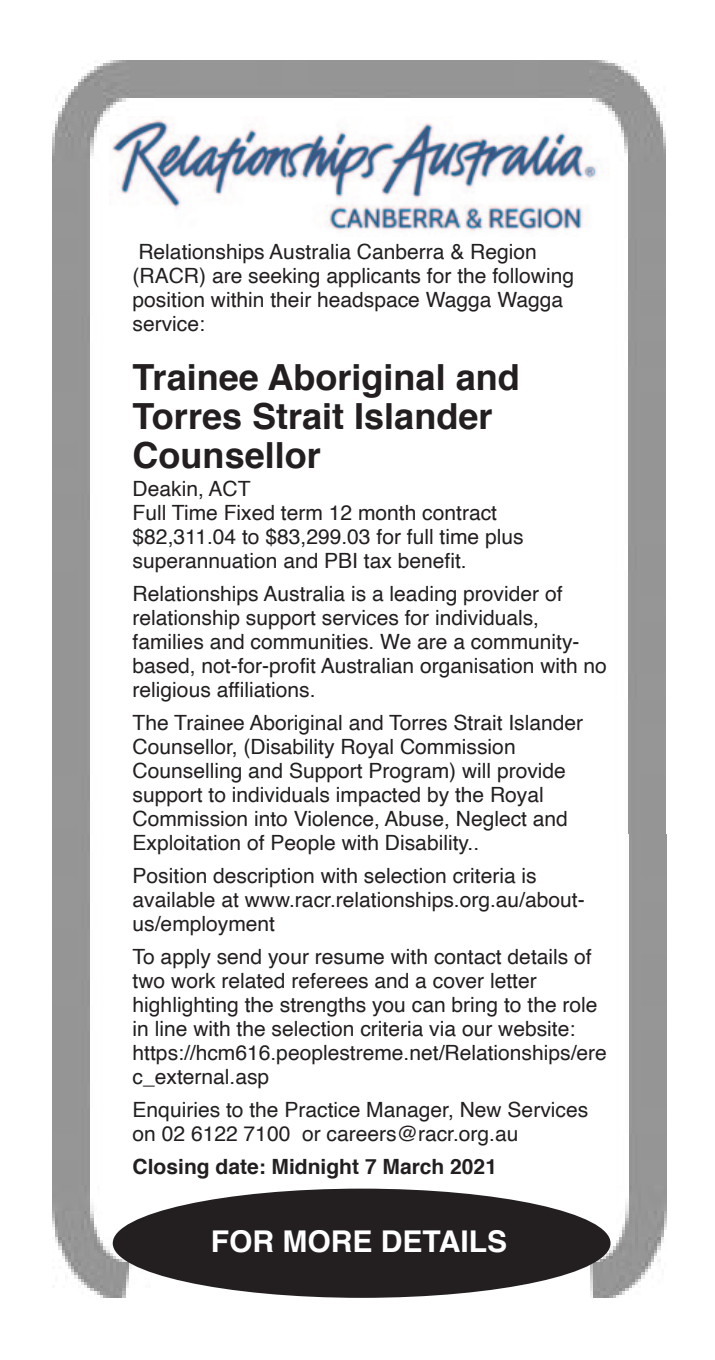
<style>
.page{position:relative;width:715px;height:1360px;background:#fff}
.page>*{position:absolute;margin:0;border:0;box-sizing:border-box;transform-origin:0 0}
.t1{font:700 36px/39px "Helvetica";color:#231f20}
.t2{font:700 30px "Helvetica";color:#fff}
.t3{font:21px/24px "Helvetica";color:#231f20}
.t4{font:700 21px "Helvetica";color:#231f20}
</style>
<div class="page">
<img style="left:52px;top:61px;width:613px;height:774px">
<img style="left:52px;top:835px;width:613px;height:463px">
<img style="left:110px;top:116px;width:499px;height:121px">
<div style="left:113px;top:1188px;width:497px;height:110px;background:#231f20;border-radius:50%"></div>
<p class="t3" style="left:132px;top:241px;width:443px">Relationships Australia Canberra &amp; Region (RACR) are seeking applicants for the following position within their headspace Wagga Wagga service:</p>
<h1 class="t1" style="left:132px;top:361px;width:388px">Trainee Aboriginal and<br>Torres Strait Islander<br>Counsellor</h1>
<p class="t3" style="left:132px;top:478px;width:392px">Deakin, ACT<br>Full Time Fixed term 12 month contract $82,311.04 to $83,299.03 for full time plus superannuation and PBI tax benefit.</p>
<p class="t3" style="left:132px;top:583px;width:475px">Relationships Australia is a leading provider of relationship support services for individuals, families and communities. We are a community&shy;based, not-for-profit Australian organisation with no religious affiliations.</p>
<p class="t3" style="left:132px;top:712px;width:452px">The Trainee Aboriginal and Torres Strait Islander Counsellor, (Disability Royal Commission Counselling and Support Program) will provide support to individuals impacted by the Royal Commission into Violence, Abuse, Neglect and Exploitation of People with Disability..</p>
<p class="t3" style="left:132px;top:865px;width:453px">Position description with selection criteria is available at www.racr.relationships.org.au/about&shy;us/employment</p>
<p class="t3" style="left:132px;top:946px;width:475px">To apply send your resume with contact details of two work related referees and a cover letter highlighting the strengths you can bring to the role in line with the selection criteria via our website: https://hcm616.peoplestreme.net/Relationships/ere c_external.asp</p>
<p class="t3" style="left:132px;top:1099px;width:457px">Enquiries to the Practice Manager, New Services on 02 6122 7100 or careers@racr.org.au</p>
<p class="t4" style="left:132px;top:1157px;width:366px">Closing date: Midnight 7 March 2021</p>
<h2 class="t2" style="left:211px;top:1229px;width:298px">FOR MORE DETAILS</h2>
</div>
